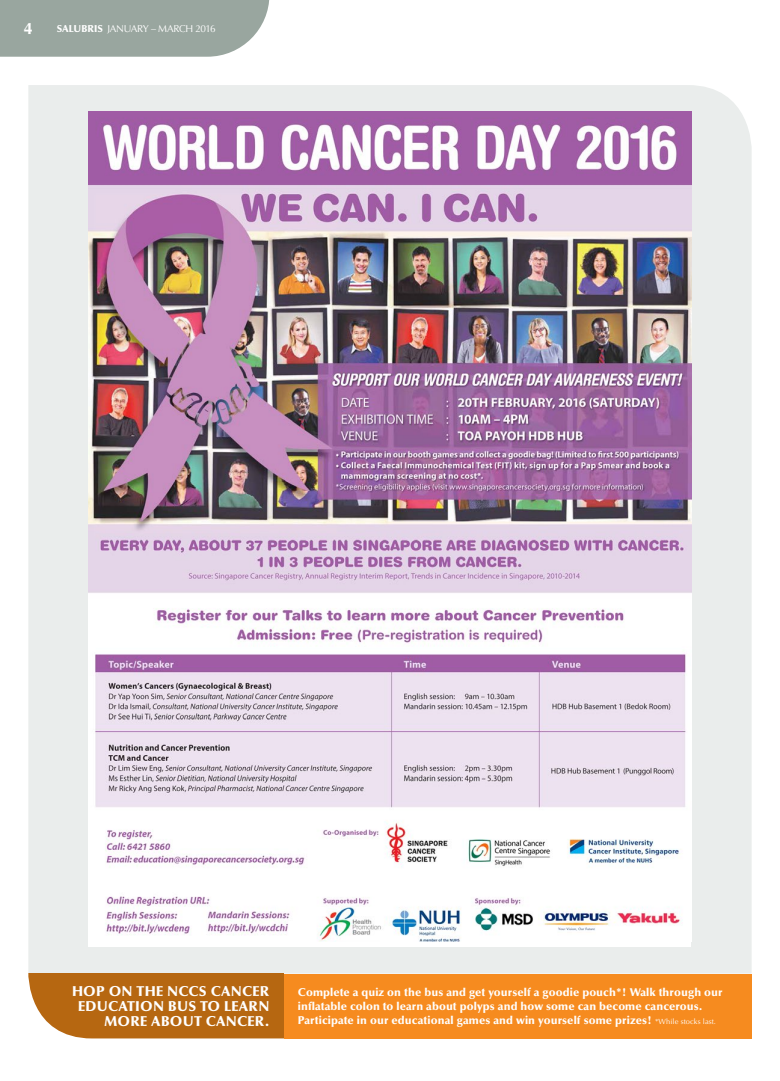
<style>
.page{position:relative;width:780px;height:1081px;background:#fff}
.page>*{position:absolute;margin:0;border:0;box-sizing:border-box;transform-origin:0 0}
.t1{font:700 16.25px "Optima LT Std";color:#fff}
.t2{font:900 14.25px/15px "Optima LT Std";letter-spacing:.015em;color:#fff;text-align:right}
.t3{font:900 11.25px/14.2px "Optima LT Std";letter-spacing:.01em;color:#fff}
.t4{font:10px "Optima LT Std";letter-spacing:-.035em;color:#fff}
.s1{font-weight:900}
.s2{font-weight:400;font-size:7.5px}
</style>
<div class="page">
<div style="left:28px;top:85px;width:723px;height:888px;background:#eaedec"></div>
<div style="left:28px;top:973px;width:255px;height:65px;background:#b66711"></div>
<div style="left:283px;top:973px;width:468px;height:65px;background:#f68b1f"></div>
<img style="left:89px;top:112px;width:602px;height:829px">
<div style="left:0;top:0;width:269px;height:57px;background:#99a69f"></div>
<p class="t1" style="left:24px;top:19px;width:11px">4</p>
<p class="t4" style="left:57px;top:23px;width:160px"><span class="s1">SALUBRIS</span> JANUARY – MARCH 2016</p>
<p class="t2" style="left:72px;top:984px;width:199px">HOP ON THE NCCS CANCER<br>EDUCATION BUS TO LEARN<br>MORE ABOUT CANCER.</p>
<p class="t3" style="left:298px;top:985px;width:426px">Complete a quiz on the bus and get yourself a goodie pouch*! Walk through our inflatable colon to learn about polyps and how some can become cancerous.<br>Participate in our educational games and win yourself some prizes! <span class="s2">*While stocks last.</span></p>
</div>
